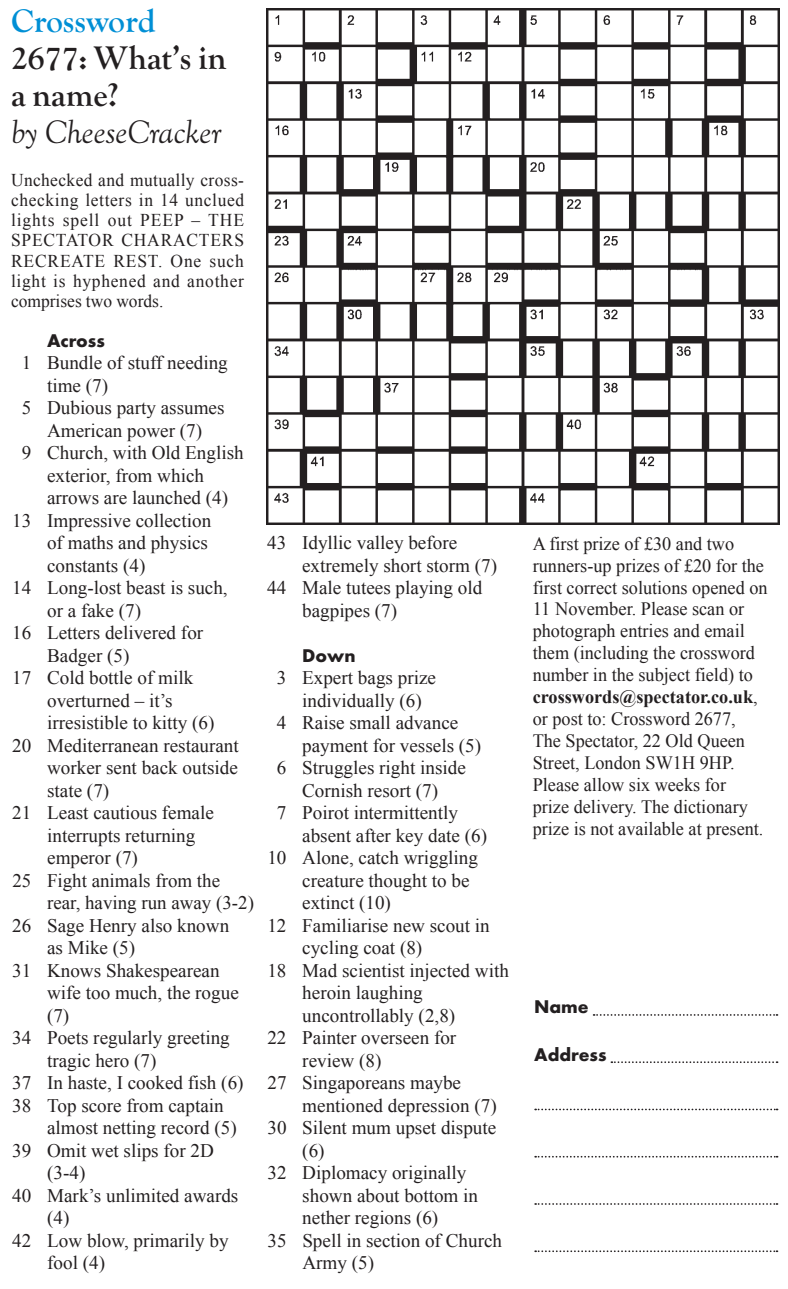
<style>
.page{position:relative;width:788px;height:1289px;background:#fff}
.page>*{position:absolute;margin:0;border:0;box-sizing:border-box;transform-origin:0 0}
.t1{font:700 33.75px/37.1px "Goudy Old Sty";color:#231f20}
.t2{font:italic 33.75px "Goudy Old Sty";color:#231f20}
.t3{font:700 33.75px "Goudy Old Sty";color:#008fd5}
.t4{font:19.12px "Times New Roman";color:#231f20}
.t5{font:700 19.12px "Futura PT";letter-spacing:-.005em;color:#231f20}
.t6{font:18.9px/22.1px "Times New Roman";color:#231f20}
.t7{font:18px/20.2px "Times New Roman";letter-spacing:.04em;color:#231f20;text-align:justify}
.s1{font-weight:700}
</style>
<div class="page">
<img style="left:266px;top:8px;width:513px;height:516px">
<svg style="left:594px;top:1014px;width:183px;height:2px"></svg>
<svg style="left:611px;top:1061px;width:167px;height:2px"></svg>
<svg style="left:535px;top:1108px;width:243px;height:2px"></svg>
<svg style="left:535px;top:1156px;width:243px;height:1px"></svg>
<svg style="left:535px;top:1203px;width:242px;height:2px"></svg>
<svg style="left:535px;top:1250px;width:242px;height:2px"></svg>
<h1 class="t3" style="left:11px;top:2px;width:146px">Crossword</h1>
<h1 class="t1" style="left:11px;top:40px;width:217px">2677: What’s in a name?</h1>
<h1 class="t2" style="left:11px;top:114px;width:212px">by CheeseCracker</h1>
<p class="t7" style="left:11px;top:169px;width:235px">Unchecked and mutually cross&shy;checking letters in 14 unclued lights spell out PEEP – THE SPECTATOR CHARACTERS RECREATE REST. One such light is hyphened and another comprises two words.</p>
<p class="t5" style="left:47px;top:328px;width:59px">Across</p>
<p class="t4" style="left:22px;top:350px;width:208px">1 Bundle of stuff needing</p>
<p class="t4" style="left:47px;top:372px;width:63px">time (7)</p>
<p class="t4" style="left:22px;top:395px;width:204px">5 Dubious party assumes</p>
<p class="t4" style="left:47px;top:417px;width:157px">American power (7)</p>
<p class="t4" style="left:22px;top:440px;width:223px">9 Church, with Old English</p>
<p class="t4" style="left:47px;top:462px;width:158px">exterior, from which</p>
<p class="t4" style="left:47px;top:485px;width:183px">arrows are launched (4)</p>
<p class="t4" style="left:12px;top:507px;width:200px">13 Impressive collection</p>
<p class="t4" style="left:47px;top:530px;width:162px">of maths and physics</p>
<p class="t4" style="left:47px;top:552px;width:100px">constants (4)</p>
<p class="t4" style="left:12px;top:575px;width:217px">14 Long-lost beast is such,</p>
<p class="t4" style="left:47px;top:597px;width:95px">or a fake (7)</p>
<p class="t4" style="left:12px;top:620px;width:193px">16 Letters delivered for</p>
<p class="t4" style="left:47px;top:642px;width:84px">Badger (5)</p>
<p class="t4" style="left:12px;top:665px;width:182px">17 Cold bottle of milk</p>
<p class="t4" style="left:47px;top:687px;width:127px">overturned – it’s</p>
<p class="t4" style="left:47px;top:710px;width:169px">irresistible to kitty (6)</p>
<p class="t4" style="left:12px;top:732px;width:228px">20 Mediterranean restaurant</p>
<p class="t4" style="left:47px;top:755px;width:192px">worker sent back outside</p>
<p class="t4" style="left:47px;top:777px;width:64px">state (7)</p>
<p class="t4" style="left:12px;top:800px;width:203px">21 Least cautious female</p>
<p class="t4" style="left:47px;top:822px;width:150px">interrupts returning</p>
<p class="t4" style="left:47px;top:845px;width:92px">emperor (7)</p>
<p class="t4" style="left:12px;top:867px;width:209px">25 Fight animals from the</p>
<p class="t4" style="left:47px;top:890px;width:208px">rear, having run away (3-2)</p>
<p class="t4" style="left:12px;top:912px;width:219px">26 Sage Henry also known</p>
<p class="t4" style="left:47px;top:935px;width:90px">as Mike (5)</p>
<p class="t4" style="left:12px;top:957px;width:209px">31 Knows Shakespearean</p>
<p class="t4" style="left:47px;top:980px;width:193px">wife too much, the rogue</p>
<p class="t4" style="left:47px;top:1002px;width:24px">(7)</p>
<p class="t4" style="left:12px;top:1025px;width:219px">34 Poets regularly greeting</p>
<p class="t4" style="left:47px;top:1047px;width:111px">tragic hero (7)</p>
<p class="t4" style="left:12px;top:1070px;width:233px">37 In haste, I cooked fish (6)</p>
<p class="t4" style="left:12px;top:1092px;width:213px">38 Top score from captain</p>
<p class="t4" style="left:47px;top:1115px;width:191px">almost netting record (5)</p>
<p class="t4" style="left:12px;top:1137px;width:203px">39 Omit wet slips for 2D</p>
<p class="t4" style="left:47px;top:1160px;width:40px">(3-4)</p>
<p class="t4" style="left:12px;top:1182px;width:228px">40 Mark’s unlimited awards</p>
<p class="t4" style="left:47px;top:1205px;width:24px">(4)</p>
<p class="t4" style="left:12px;top:1227px;width:218px">42 Low blow, primarily by</p>
<p class="t4" style="left:47px;top:1250px;width:59px">fool (4)</p>
<p class="t4" style="left:267px;top:530px;width:191px">43 Idyllic valley before</p>
<p class="t4" style="left:302px;top:553px;width:196px">extremely short storm (7)</p>
<p class="t4" style="left:267px;top:575px;width:216px">44 Male tutees playing old</p>
<p class="t4" style="left:302px;top:597px;width:97px">bagpipes (7)</p>
<p class="t5" style="left:302px;top:643px;width:55px">Down</p>
<p class="t4" style="left:277px;top:665px;width:161px">3 Expert bags prize</p>
<p class="t4" style="left:302px;top:687px;width:121px">individually (6)</p>
<p class="t4" style="left:277px;top:710px;width:183px">4 Raise small advance</p>
<p class="t4" style="left:302px;top:732px;width:180px">payment for vessels (5)</p>
<p class="t4" style="left:277px;top:755px;width:190px">6 Struggles right inside</p>
<p class="t4" style="left:302px;top:777px;width:137px">Cornish resort (7)</p>
<p class="t4" style="left:277px;top:800px;width:182px">7 Poirot intermittently</p>
<p class="t4" style="left:302px;top:822px;width:186px">absent after key date (6)</p>
<p class="t4" style="left:267px;top:845px;width:212px">10 Alone, catch wriggling</p>
<p class="t4" style="left:302px;top:867px;width:169px">creature thought to be</p>
<p class="t4" style="left:302px;top:890px;width:90px">extinct (10)</p>
<p class="t4" style="left:267px;top:912px;width:224px">12 Familiarise new scout in</p>
<p class="t4" style="left:302px;top:935px;width:122px">cycling coat (8)</p>
<p class="t4" style="left:267px;top:957px;width:243px">18 Mad scientist injected with</p>
<p class="t4" style="left:302px;top:980px;width:122px">heroin laughing</p>
<p class="t4" style="left:302px;top:1002px;width:154px">uncontrollably (2,8)</p>
<p class="t4" style="left:267px;top:1025px;width:190px">22 Painter overseen for</p>
<p class="t4" style="left:302px;top:1047px;width:81px">review (8)</p>
<p class="t4" style="left:267px;top:1070px;width:195px">27 Singaporeans maybe</p>
<p class="t4" style="left:302px;top:1092px;width:196px">mentioned depression (7)</p>
<p class="t4" style="left:267px;top:1115px;width:230px">30 Silent mum upset dispute</p>
<p class="t4" style="left:302px;top:1137px;width:24px">(6)</p>
<p class="t4" style="left:267px;top:1160px;width:200px">32 Diplomacy originally</p>
<p class="t4" style="left:302px;top:1182px;width:177px">shown about bottom in</p>
<p class="t4" style="left:302px;top:1205px;width:137px">nether regions (6)</p>
<p class="t4" style="left:267px;top:1227px;width:236px">35 Spell in section of Church</p>
<p class="t4" style="left:302px;top:1250px;width:73px">Army (5)</p>
<p class="t6" style="left:533px;top:532px;width:236px">A first prize of £30 and two runners-up prizes of £20 for the first correct solutions opened on<br>11 November. Please scan or photograph entries and email them (including the crossword number in the subject field) to <span class="s1">crosswords@spectator.co.uk</span>, or post to: Crossword 2677,<br>The Spectator, 22 Old Queen<br>Street, London SW1H 9HP.<br>Please allow six weeks for<br>prize delivery. The dictionary prize is not available at present.</p>
<p class="t5" style="left:534px;top:994px;width:56px">Name</p>
<p class="t5" style="left:534px;top:1041px;width:74px">Address</p>
</div>
